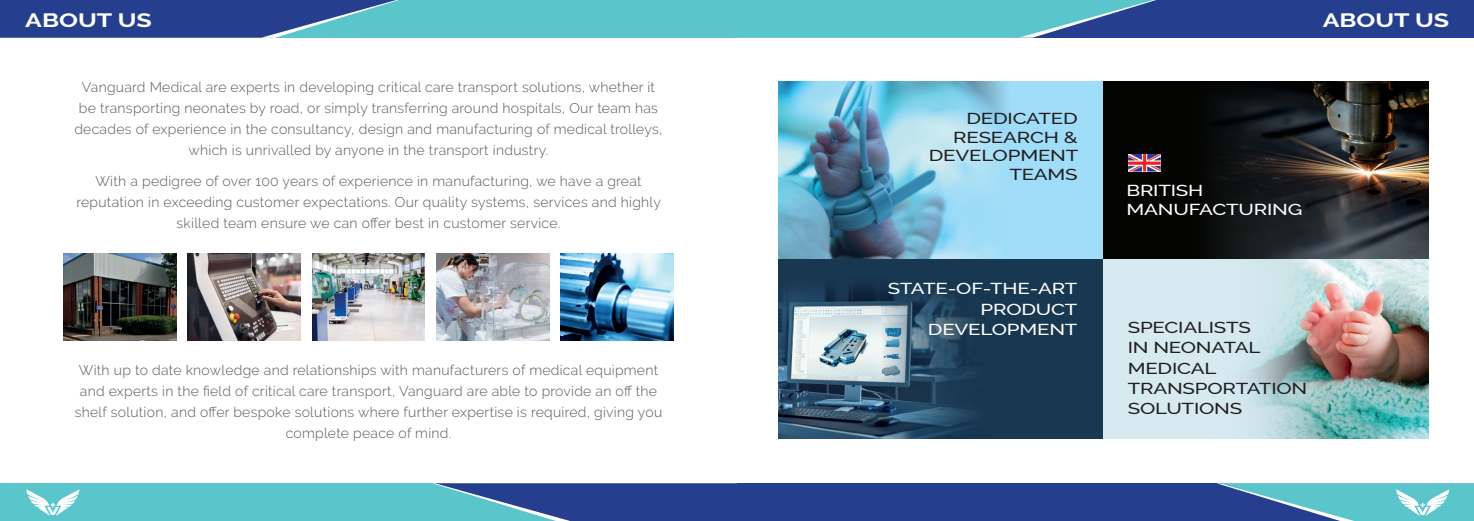
<style>
.page{position:relative;width:1474px;height:521px;background:#fff}
.page>*{position:absolute;margin:0;border:0;box-sizing:border-box;transform-origin:0 0}
.t1{font:700 19.25px "Raleway";color:#fff;scale:1.3 1}
.t2{font:500 15.75px/20.3px "Raleway";letter-spacing:-.01em;color:#231f20;text-align:right;scale:1.3 1}
.t3{font:500 15.75px/20.3px "Raleway";letter-spacing:-.01em;color:#fff;scale:1.3 1}
.t4{font:300 14px/21px "Raleway";letter-spacing:.02em;color:#57585a;text-align:center}
</style>
<div class="page">
<div style="left:0;top:0;width:737px;height:38px;background:#5ac6cc"></div>
<svg style="left:0;top:0;width:399px;height:38px"></svg>
<div style="left:737px;top:0;width:736px;height:38px;background:#253f8e"></div>
<svg style="left:737px;top:0;width:419px;height:38px;background:#55b3c3"></svg>
<img style="left:63px;top:253px;width:113px;height:88px">
<img style="left:187px;top:253px;width:113px;height:88px">
<img style="left:312px;top:253px;width:113px;height:88px">
<img style="left:436px;top:253px;width:113px;height:88px">
<img style="left:561px;top:253px;width:113px;height:88px">
<div style="left:0;top:483px;width:737px;height:38px;background:#5ac6cc"></div>
<svg style="left:433px;top:483px;width:304px;height:38px"></svg>
<svg style="left:26px;top:489px;width:53px;height:27px"></svg>
<div style="left:737px;top:483px;width:736px;height:38px;background:#253f8e"></div>
<svg style="left:1217px;top:483px;width:256px;height:38px"></svg>
<div style="left:778px;top:81px;width:325px;height:178px;background:#9fddf8"></div>
<img style="left:778px;top:81px;width:161px;height:178px">
<div style="left:1103px;top:81px;width:325px;height:178px;background:#040503"></div>
<img style="left:1358px;top:81px;width:70px;height:178px">
<svg style="left:1212px;top:81px;width:146px;height:178px"></svg>
<svg style="left:939px;top:81px;width:67px;height:178px"></svg>
<div style="left:780px;top:259px;width:323px;height:180px;background:#183751"></div>
<div style="left:1103px;top:259px;width:325px;height:180px;background:#d6eaf0"></div>
<img style="left:1321px;top:259px;width:107px;height:180px">
<div style="left:778px;top:259px;width:213px;height:180px;background:#183751"></div>
<img style="left:778px;top:307px;width:102px;height:132px">
<svg style="left:880px;top:307px;width:95px;height:132px"></svg>
<svg style="left:1245px;top:259px;width:76px;height:180px"></svg>
<svg style="left:778px;top:287px;width:177px;height:20px"></svg>
<img style="left:1128px;top:154px;width:32px;height:17px">
<h1 class="t1" style="left:25px;top:9px;width:99px">ABOUT US</h1>
<p class="t4" style="left:74px;top:77px;width:589px">Vanguard Medical are experts in developing critical care transport solutions, whether it be transporting neonates by road, or simply transferring around hospitals, Our team has decades of experience in the consultancy, design and manufacturing of medical trolleys, which is unrivalled by anyone in the transport industry.</p>
<p class="t4" style="left:76px;top:171px;width:586px">With a pedigree of over 100 years of experience in manufacturing, we have a great reputation in exceeding customer expectations. Our quality systems, services and highly skilled team ensure we can offer best in customer service.</p>
<p class="t4" style="left:75px;top:360px;width:589px">With up to date knowledge and relationships with manufacturers of medical equipment and experts in the field of critical care transport, Vanguard are able to provide an off the shelf solution, and offer bespoke solutions where further expertise is required, giving you complete peace of mind.</p>
<p class="t2" style="left:928px;top:109px;width:117px;line-height:18.7px">DEDICATED<br>RESEARCH &amp;<br>DEVELOPMENT<br>TEAMS</p>
<p class="t3" style="left:887px;top:278px;width:147px;text-align:right">STATE-OF-THE-ART<br>PRODUCT<br>DEVELOPMENT</p>
<h1 class="t1" style="left:1322px;top:9px;width:99px">ABOUT US</h1>
<p class="t3" style="left:1126px;top:181px;width:137px;line-height:18.7px">BRITISH<br>MANUFACTURING</p>
<p class="t2" style="left:1127px;top:317px;width:140px;text-align:left">SPECIALISTS<br>IN NEONATAL<br>MEDICAL<br>TRANSPORTATION<br>SOLUTIONS</p>
</div>
